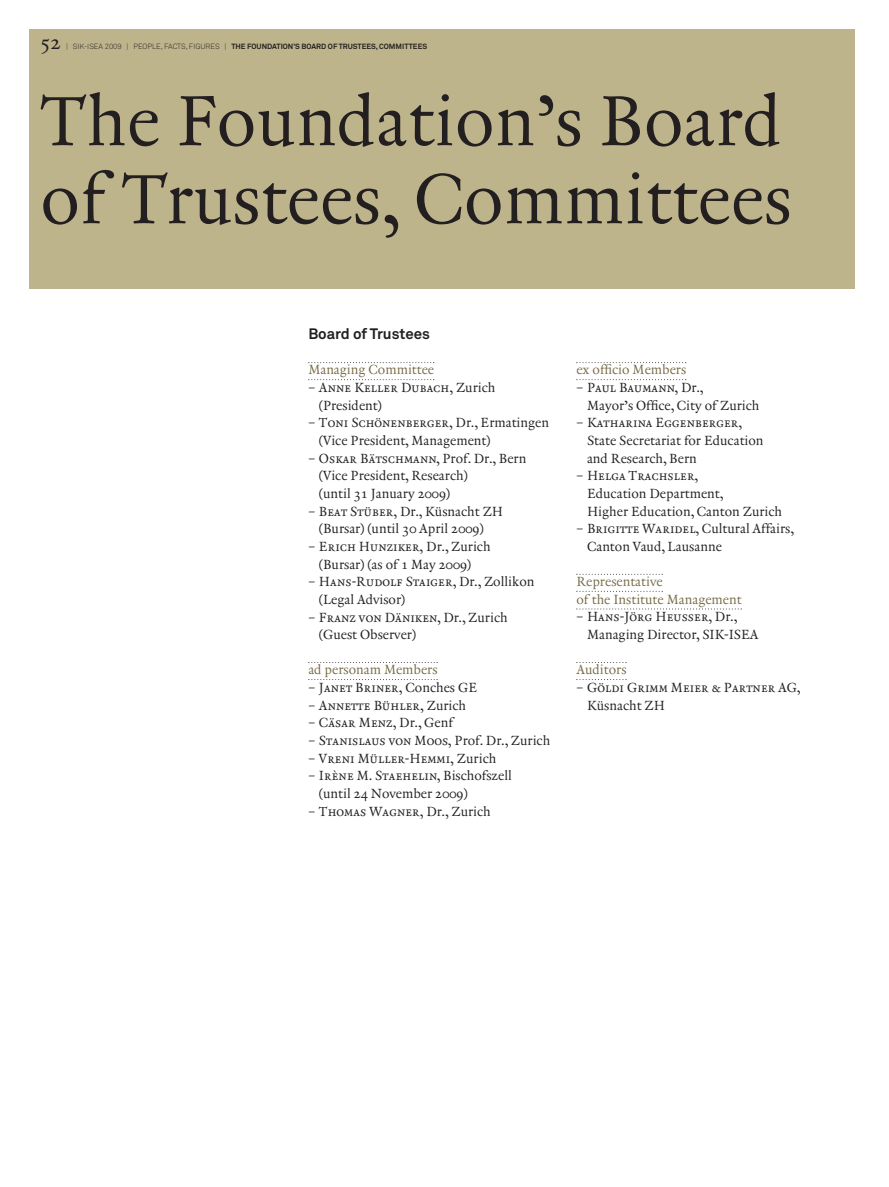
<style>
.page{position:relative;width:889px;height:1187px;background:#fff}
.page>*{position:absolute;margin:0;border:0;box-sizing:border-box;transform-origin:0 0}
.t1{font:72px/78px "Renard No 3";color:#231f20}
.t2{font:20.25px "Renard No 3";color:#231f20}
.t3{font:700 15px "Akkurat";letter-spacing:-.005em;color:#231f20}
.t4{font:13.5px "Renard No 3 Small Caps";letter-spacing:.005em;color:#231f20}
.t5{font:13.5px/17.7px "Renard No 3";color:#231f20}
.t6{font:13.5px/17.7px "Renard No 3";color:#776b46}
.t7{font:700 7.5px "Akkurat";color:#231f20}
.s1{font-weight:300}
.s2{font-family:"Renard No 3"}
.s3{font-family:"Renard No 3 Small Caps"}
</style>
<div class="page">
<div style="left:30px;top:30px;width:825px;height:259px;background:#beb48b"></div>
<svg style="left:308px;top:362px;width:126px;height:1px"></svg>
<svg style="left:308px;top:379px;width:126px;height:1px"></svg>
<svg style="left:308px;top:679px;width:129px;height:1px"></svg>
<svg style="left:576px;top:362px;width:110px;height:1px"></svg>
<svg style="left:576px;top:379px;width:110px;height:1px"></svg>
<svg style="left:576px;top:573px;width:84px;height:1px"></svg>
<svg style="left:576px;top:590px;width:84px;height:1px"></svg>
<svg style="left:576px;top:608px;width:165px;height:1px"></svg>
<svg style="left:576px;top:679px;width:50px;height:1px"></svg>
<h2 class="t2" style="left:40px;top:34px;width:22px">52</h2>
<p class="t7" style="left:66px;top:44px;width:362px"><span class="s1">| SIK-ISEA 2009 | PEOPLE, FACTS, FIGURES |</span> THE FOUNDATION’S BOARD OF TRUSTEES, COMMITTEES</p>
<h1 class="t1" style="left:40px;top:88px;width:753px">The Foundation’s Board of Trustees, Committees</h1>
<p class="t3" style="left:308px;top:328px;width:123px">Board of Trustees</p>
<p class="t6" style="left:308px;top:362px;width:127px">Managing Committee</p>
<p class="t4" style="left:308px;top:379px;width:189px">– Anne Keller Dubach, <span class="s2">Zurich</span></p>
<p class="t5" style="left:319px;top:397px;width:64px">(President)</p>
<p class="t4" style="left:308px;top:415px;width:242px">– Toni Schönenberger, <span class="s2">Dr., Ermatingen</span></p>
<p class="t5" style="left:319px;top:432px;width:173px">(Vice President, Management)</p>
<p class="t4" style="left:308px;top:450px;width:219px">– Oskar Bätschmann, <span class="s2">Prof. Dr., Bern</span></p>
<p class="t5" style="left:319px;top:468px;width:150px">(Vice President, Research) (until 31 January 2009)</p>
<p class="t5" style="left:319px;top:503px;width:186px;text-indent:-11px"><span class="s3">– Beat Stüber,</span> Dr., Küsnacht ZH (Bursar) (until 30 April 2009)</p>
<p class="t4" style="left:308px;top:538px;width:184px">– Erich Hunziker, <span class="s2">Dr., Zurich</span></p>
<p class="t5" style="left:319px;top:556px;width:154px">(Bursar) (as of 1 May 2009)</p>
<p class="t4" style="left:308px;top:573px;width:227px">– Hans-Rudolf Staiger, <span class="s2">Dr., Zollikon</span></p>
<p class="t5" style="left:319px;top:591px;width:88px">(Legal Advisor)</p>
<p class="t4" style="left:308px;top:608px;width:201px">– Franz von Däniken, <span class="s2">Dr., Zurich</span></p>
<p class="t5" style="left:319px;top:626px;width:99px">(Guest Observer)</p>
<p class="t6" style="left:308px;top:662px;width:131px">ad personam Members</p>
<p class="t4" style="left:308px;top:679px;width:170px">– Janet Briner, <span class="s2">Conches GE</span></p>
<p class="t4" style="left:308px;top:696px;width:159px">– Annette Bühler, <span class="s2">Zurich</span></p>
<p class="t4" style="left:308px;top:714px;width:146px">– Cäsar Menz, <span class="s2">Dr., Genf</span></p>
<p class="t4" style="left:308px;top:732px;width:243px">– Stanislaus von Moos, <span class="s2">Prof. Dr., Zurich</span></p>
<p class="t4" style="left:308px;top:749px;width:189px">– Vreni Müller-Hemmi, <span class="s2">Zurich</span></p>
<p class="t4" style="left:308px;top:767px;width:205px">– Irène M. Staehelin, <span class="s2">Bischofszell</span></p>
<p class="t5" style="left:319px;top:785px;width:150px">(until 24 November 2009)</p>
<p class="t4" style="left:308px;top:802px;width:184px">– Thomas Wagner, <span class="s2">Dr., Zurich</span></p>
<p class="t6" style="left:576px;top:362px;width:111px">ex officio Members</p>
<p class="t4" style="left:576px;top:379px;width:129px">– Paul Baumann, <span class="s2">Dr.,</span></p>
<p class="t5" style="left:587px;top:397px;width:174px">Mayor’s Office, City of Zurich</p>
<p class="t4" style="left:576px;top:415px;width:167px">– Katharina Eggenberger,</p>
<p class="t5" style="left:587px;top:432px;width:178px">State Secretariat for Education and Research, Bern</p>
<p class="t4" style="left:576px;top:467px;width:123px">– Helga Trachsler,</p>
<p class="t5" style="left:587px;top:485px;width:197px">Education Department,<br>Higher Education, Canton Zurich</p>
<p class="t4" style="left:576px;top:520px;width:219px">– Brigitte Waridel, <span class="s2">Cultural Affairs,</span></p>
<p class="t5" style="left:587px;top:538px;width:136px">Canton Vaud, Lausanne</p>
<p class="t6" style="left:576px;top:573px;width:167px">Representative<br>of the Institute Management</p>
<p class="t4" style="left:576px;top:608px;width:163px">– Hans-Jörg Heusser, <span class="s2">Dr.,</span></p>
<p class="t5" style="left:587px;top:626px;width:173px">Managing Director, SIK-ISEA</p>
<p class="t6" style="left:576px;top:662px;width:52px">Auditors</p>
<p class="t4" style="left:576px;top:679px;width:225px">– Göldi Grimm Meier &amp; Partner AG,</p>
<p class="t5" style="left:587px;top:697px;width:79px">Küsnacht ZH</p>
</div>
